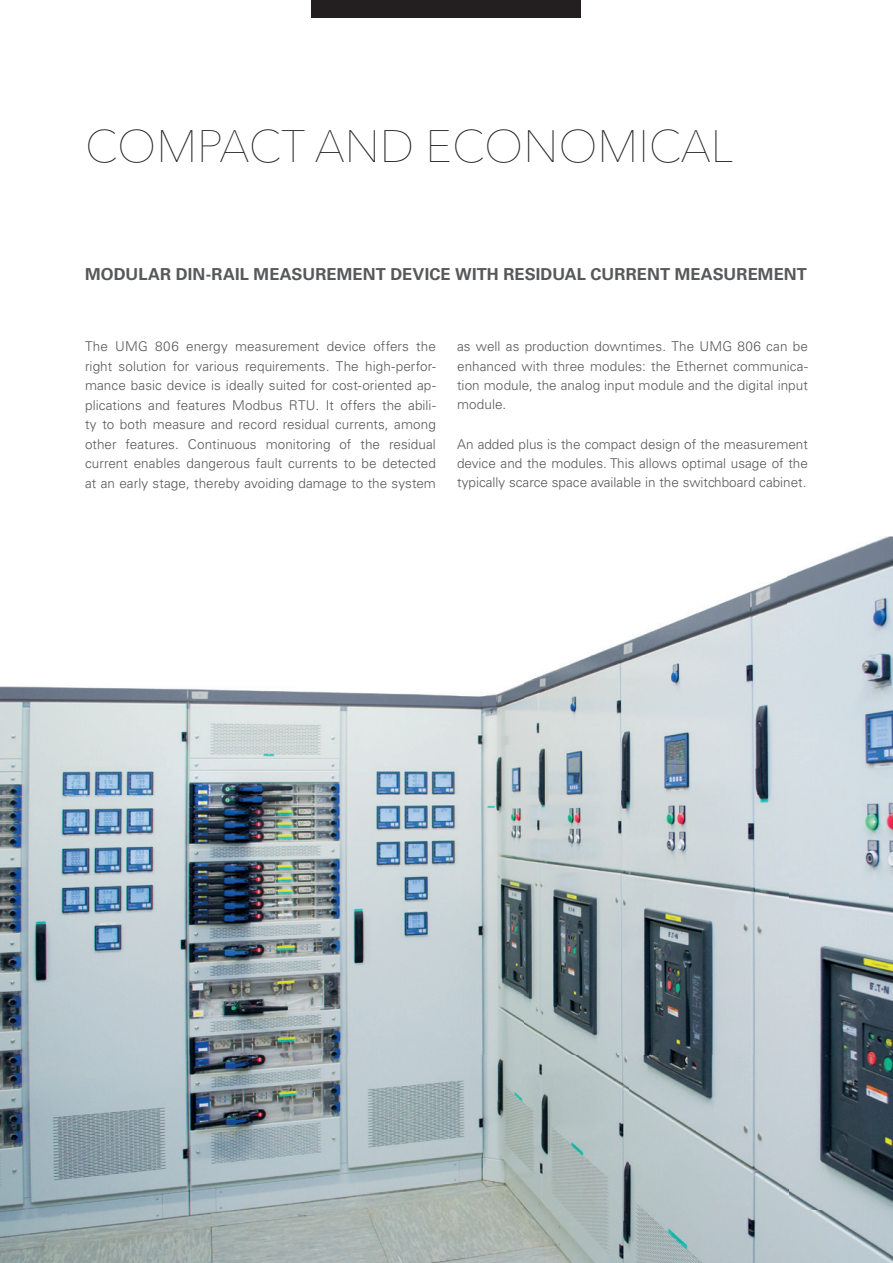
<style>
.page{position:relative;width:893px;height:1263px;background:#fff}
.page>*{position:absolute;margin:0;border:0;box-sizing:border-box;transform-origin:0 0}
.t1{font:200 45px "Avenir Next LT Pro";color:#231f20}
.t2{font:700 16.5px "Univers LT Std";letter-spacing:.01em;color:#57585a}
.t3{font:300 13.5px/19.5px "Univers LT Std";color:#57585a;text-align:justify}
</style>
<div class="page">
<div style="left:312px;top:0;width:269px;height:17px;background:#231f20"></div>
<img style="left:0;top:537px;width:893px;height:726px">
<img style="left:63px;top:1214px;width:3px;height:15px">
<h1 class="t1" style="left:85px;top:119px;width:650px">COMPACT AND ECONOMICAL</h1>
<p class="t2" style="left:85px;top:264px;width:723px">MODULAR DIN-RAIL MEASUREMENT DEVICE WITH RESIDUAL CURRENT MEASUREMENT</p>
<p class="t3" style="left:85px;top:336px;width:352px">The UMG 806 energy measurement device offers the right solution for various requirements. The high-perfor&shy;mance basic device is ideally suited for cost-oriented ap&shy;plications and features Modbus RTU. It offers the abili&shy;ty to both measure and record residual currents, among other features. Continuous monitoring of the residual current enables dangerous fault currents to be detected at an early stage, thereby avoiding damage to the system</p>
<p class="t3" style="left:457px;top:336px;width:352px">as well as production downtimes. The UMG 806 can be enhanced with three modules: the Ethernet communica&shy;tion module, the analog input module and the digital input module.</p>
<p class="t3" style="left:457px;top:434px;width:352px">An added plus is the compact design of the measurement device and the modules. This allows optimal usage of the typically scarce space available in the switchboard cabinet.</p>
</div>
